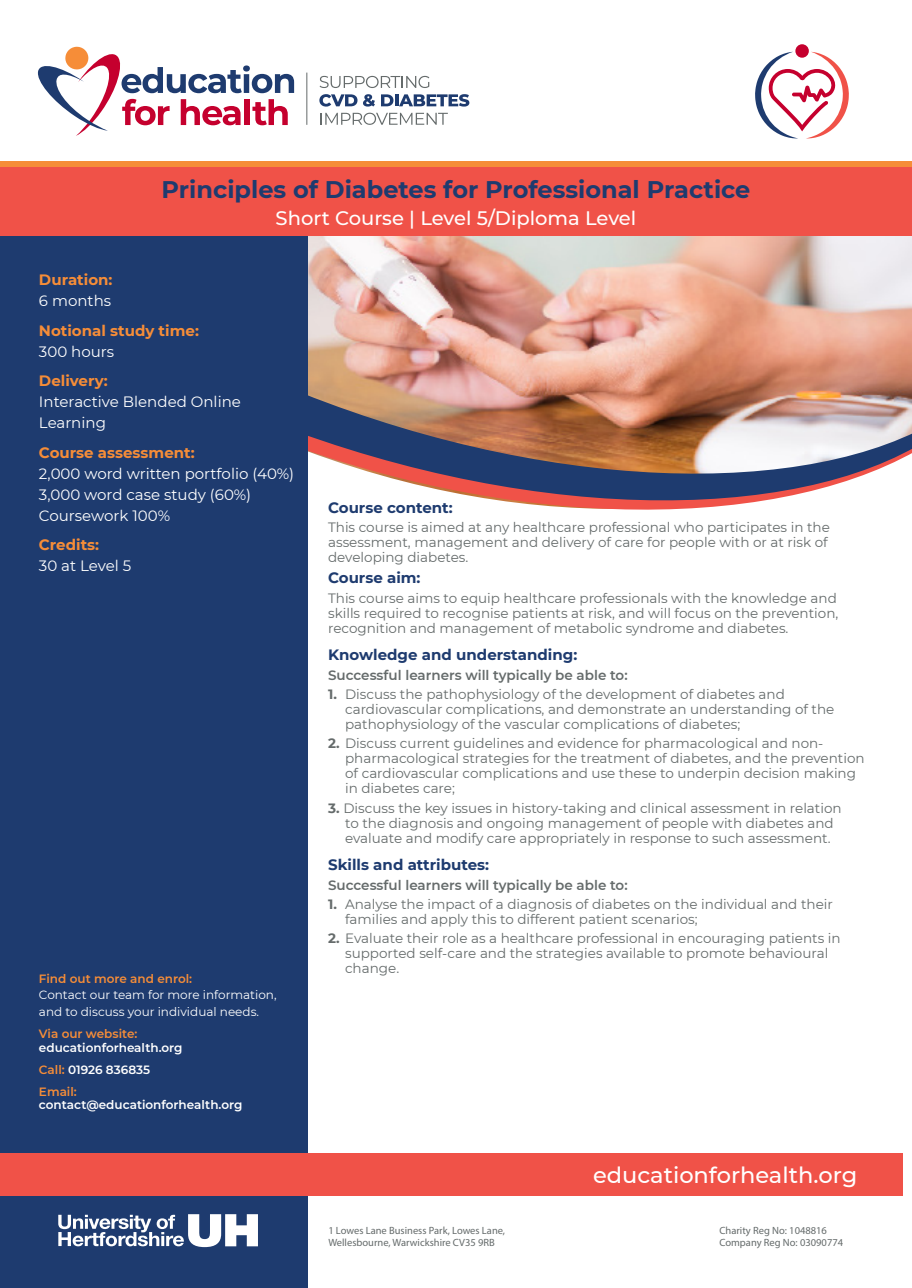
<style>
.page{position:relative;width:912px;height:1288px;background:#fff}
.page>*{position:absolute;margin:0;border:0;box-sizing:border-box;transform-origin:0 0}
.t1{font:700 24px "Montserrat";color:#1e3b6f}
.t2{font:500 22.5px "Montserrat";color:#fff}
.t3{font:500 19.5px "Montserrat";color:#fff}
.t4{font:15px/21px "Montserrat";color:#fff}
.t5{font:700 15px "Montserrat";color:#1e3b6f}
.t6{font:700 15px/21px "Montserrat";color:#f68d38}
.t7{font:13.5px/15px "Montserrat";color:#656b6b}
.t8{font:600 13.5px "Montserrat";color:#656b6b}
.t9{font:600 12px/13.5px "Montserrat";color:#fff}
.t10{font:12px/16.5px "Montserrat";color:#fff}
.t11{font:10.5px/12px "Myriad Pro";color:#656b6b}
.s1{font-weight:400;color:#fff}
.s2{font-weight:700;color:#f68d38}
.s3{font-weight:600;color:#f68d38}
.s4{color:#f68d38}
.s5{font-weight:700}
</style>
<div class="page">
<img style="left:307px;top:235px;width:604px;height:292px">
<div style="left:0;top:225px;width:307px;height:1062px;background:#1e3b6f"></div>
<div style="left:0;top:1152px;width:902px;height:43px;background:#f05248"></div>
<svg style="left:58px;top:1214px;width:200px;height:32px"></svg>
<div style="left:0;top:161px;width:911px;height:6px;background:#f68d38"></div>
<div style="left:0;top:167px;width:911px;height:68px;background:#f05248"></div>
<svg style="left:37px;top:46px;width:257px;height:90px"></svg>
<hr style="left:306px;top:73px;width:1px;height:52px;background:#656b6b">
<svg style="left:319px;top:76px;width:110px;height:12px"></svg>
<svg style="left:319px;top:94px;width:38px;height:13px"></svg>
<svg style="left:363px;top:94px;width:12px;height:13px"></svg>
<svg style="left:381px;top:94px;width:88px;height:13px"></svg>
<svg style="left:321px;top:113px;width:127px;height:12px"></svg>
<div style="left:795px;top:44px;width:13px;height:14px;background:#c5002e;border-radius:50%"></div>
<svg style="left:755px;top:52px;width:93px;height:86px"></svg>
<p class="t1" style="left:161px;top:172px;width:590px">Principles of Diabetes for Professional Practice</p>
<p class="t3" style="left:275px;top:204px;width:362px">Short Course | Level 5/Diploma Level</p>
<p class="t6" style="left:39px;top:268px;width:75px">Duration:<br><span class="s1">6 months</span></p>
<p class="t6" style="left:39px;top:319px;width:161px">Notional study time:<br><span class="s1">300 hours</span></p>
<p class="t4" style="left:39px;top:370px;width:203px"><span class="s2">Delivery:<br></span>Interactive Blended Online<br>Learning</p>
<p class="t4" style="left:39px;top:441px;width:256px"><span class="s2">Course assessment:<br></span>2,000 word written portfolio (40%)<br>3,000 word case study (60%)<br>Coursework 100%</p>
<p class="t4" style="left:39px;top:534px;width:94px"><span class="s2">Credits:<br></span>30 at Level 5</p>
<p class="t10" style="left:39px;top:969px;width:239px"><span class="s3">Find out more and enrol:<br></span>Contact our team for more information, and to discuss your individual needs.</p>
<p class="t9" style="left:39px;top:1026px;width:145px"><span class="s4">Via our website: </span>educationforhealth.org</p>
<p class="t9" style="left:39px;top:1061px;width:112px"><span class="s4">Call:</span> 01926 836835</p>
<p class="t9" style="left:39px;top:1083px;width:205px"><span class="s4">Email: </span>contact@educationforhealth.org</p>
<p class="t5" style="left:328px;top:497px;width:126px">Course content:</p>
<p class="t7" style="left:328px;top:519px;width:503px">This course is aimed at any healthcare professional who participates in the assessment, management and delivery of care for people with or at risk of developing diabetes.</p>
<p class="t5" style="left:328px;top:567px;width:94px">Course aim:</p>
<p class="t7" style="left:328px;top:589px;width:511px;text-align:justify">This course aims to equip healthcare professionals with the knowledge and skills required to recognise patients at risk, and will focus on the prevention, recognition and management of metabolic syndrome and diabetes.</p>
<p class="t5" style="left:328px;top:644px;width:250px">Knowledge and understanding:</p>
<p class="t8" style="left:328px;top:665px;width:301px">Successful learners will typically be able to:</p>
<p class="t7" style="left:345px;top:686px;width:490px;text-indent:-17px"><span class="s5">1.</span> Discuss the pathophysiology of the development of diabetes and cardiovascular complications, and demonstrate an understanding of the pathophysiology of the vascular complications of diabetes;</p>
<p class="t7" style="left:345px;top:735px;width:521px;text-indent:-17px"><span class="s5">2.</span> Discuss current guidelines and evidence for pharmacological and non&shy;pharmacological strategies for the treatment of diabetes, and the prevention of cardiovascular complications and use these to underpin decision making in diabetes care;</p>
<p class="t7" style="left:345px;top:799px;width:498px;text-indent:-17px"><span class="s5">3.</span> Discuss the key issues in history-taking and clinical assessment in relation to the diagnosis and ongoing management of people with diabetes and evaluate and modify care appropriately in response to such assessment.</p>
<p class="t5" style="left:328px;top:854px;width:162px">Skills and attributes:</p>
<p class="t8" style="left:328px;top:875px;width:301px">Successful learners will typically be able to:</p>
<p class="t7" style="left:345px;top:896px;width:489px;text-indent:-17px"><span class="s5">1.</span> Analyse the impact of a diagnosis of diabetes on the individual and their families and apply this to different patient scenarios;</p>
<p class="t7" style="left:345px;top:930px;width:497px;text-indent:-17px"><span class="s5">2.</span> Evaluate their role as a healthcare professional in encouraging patients in supported self-care and the strategies available to promote behavioural change.</p>
<p class="t11" style="left:328px;top:1223px;width:178px">1 Lowes Lane Business Park, Lowes Lane,<br>Wellesbourne, Warwickshire CV35 9RB</p>
<p class="t2" style="left:593px;top:1158px;width:266px">educationforhealth.org</p>
<p class="t11" style="left:719px;top:1223px;width:109px">Charity Reg No: 1048816</p>
<p class="t11" style="left:719px;top:1235px;width:125px">Company Reg No: 03090774</p>
</div>
